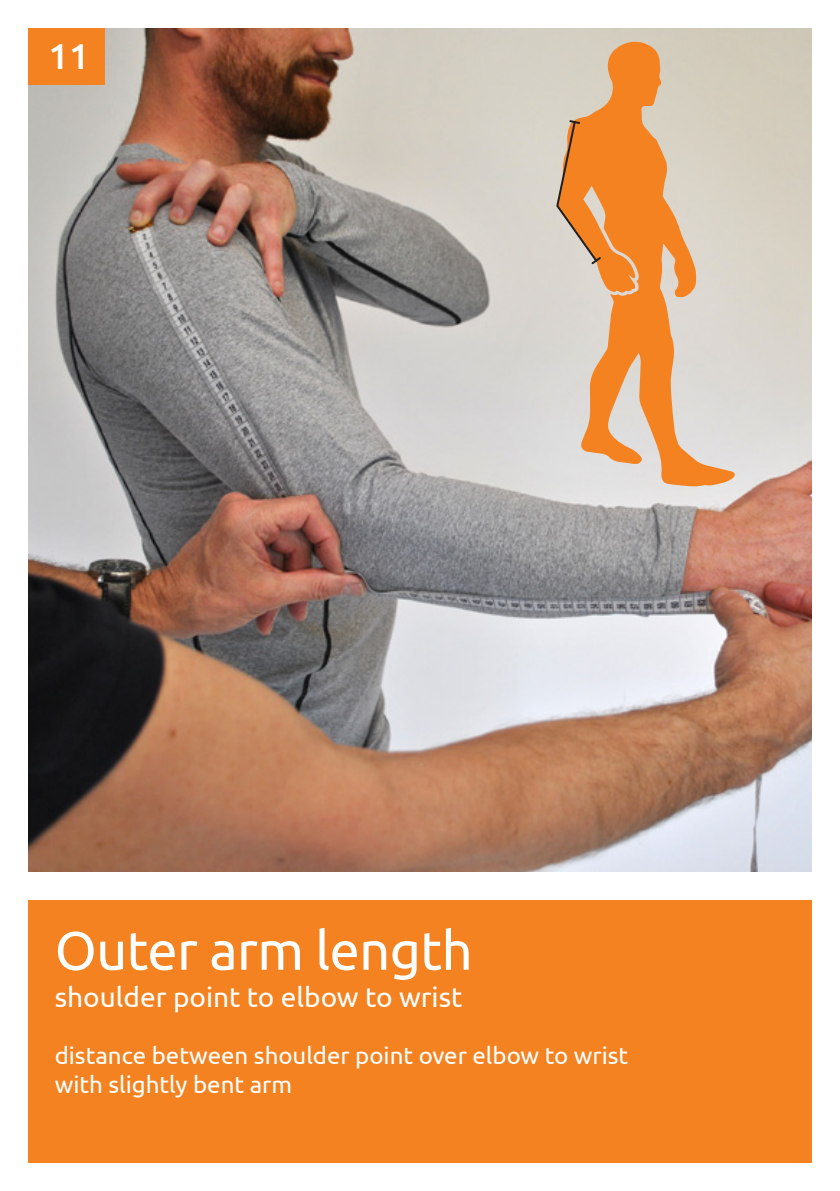
<style>
.page{position:relative;width:840px;height:1191px;background:#fff}
.page>*{position:absolute;margin:0;border:0;box-sizing:border-box;transform-origin:0 0}
.t1{font:54px "Ubuntu";letter-spacing:-.01em;color:#fff}
.t2{font:500 36px "Ubuntu";color:#fff}
.t3{font:28px "Ubuntu";color:#fff}
.t4{font:24px/28.8px "Ubuntu";color:#fff}
</style>
<div class="page">
<div style="left:28px;top:900px;width:783px;height:262px;background:#f58220"></div>
<img style="left:28px;top:28px;width:783px;height:844px">
<svg style="left:557px;top:40px;width:178px;height:447px"></svg>
<svg style="left:555px;top:119px;width:47px;height:147px"></svg>
<div style="left:28px;top:28px;width:77px;height:57px;background:#f58220"></div>
<h2 class="t2" style="left:48px;top:33px;width:42px">11</h2>
<h1 class="t1" style="left:55px;top:917px;width:419px">Outer arm length</h1>
<p class="t3" style="left:55px;top:979px;width:409px">shoulder point to elbow to wrist</p>
<p class="t4" style="left:55px;top:1040px;width:574px">distance between shoulder point over elbow to wrist with slightly bent arm</p>
</div>
